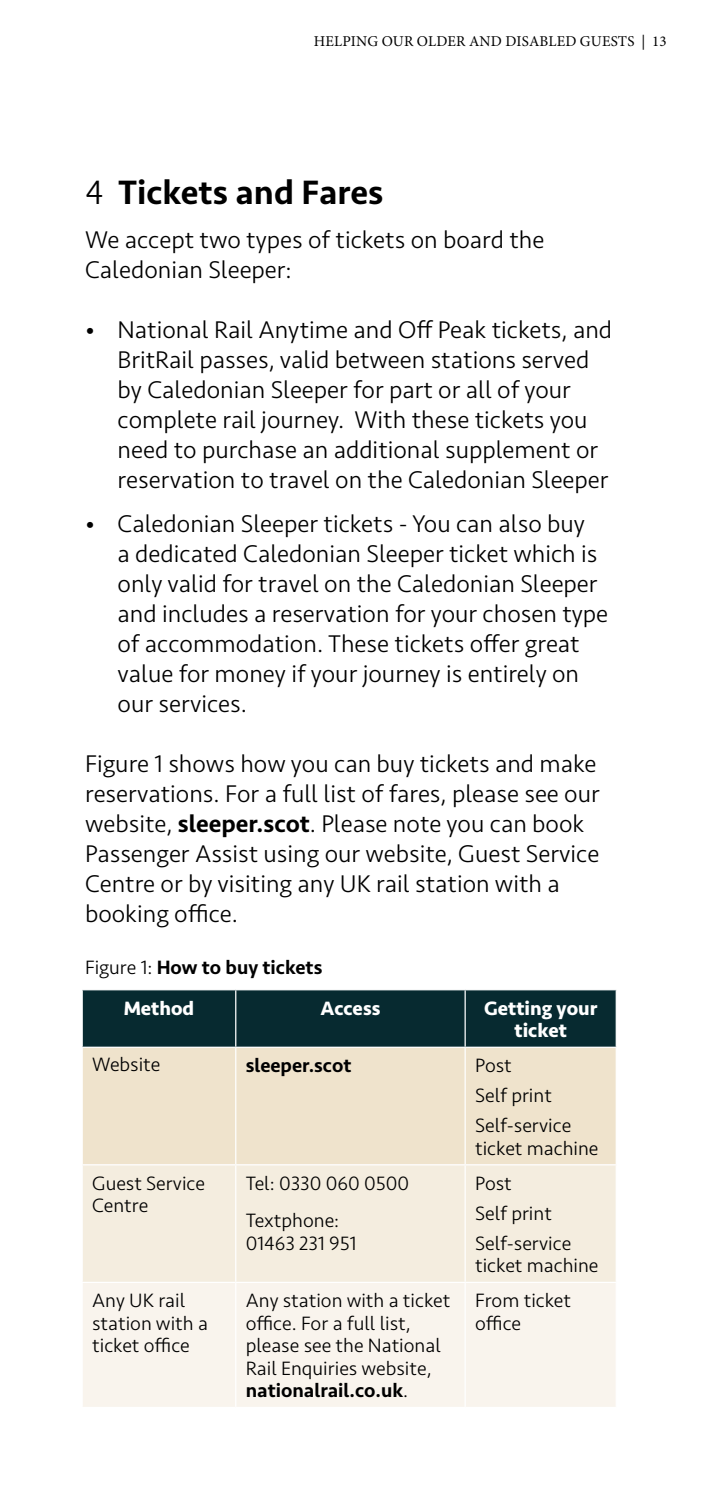
<style>
.page{position:relative;width:702px;height:1489px;background:#fff}
.page>*{position:absolute;margin:0;border:0;box-sizing:border-box;transform-origin:0 0}
.t1{font:500 35px "Seravek";color:#000}
.t2{font:300 25px/30px "Seravek";color:#000}
.t3{font:300 20px/22.5px "Seravek";color:#000}
.t4{font:500 20px "Seravek";color:#000}
.t5{font:700 20px/22.5px "Seravek";color:#fff;text-align:center}
.t6{font:15px "Minion Pro";letter-spacing:.01em;color:#000}
.s1{font-weight:300}
.s2{font-weight:500}
</style>
<div class="page">
<div style="left:83px;top:990px;width:532px;height:56px;background:#072a30"></div>
<div style="left:83px;top:1048px;width:532px;height:116px;background:#efe3cc"></div>
<div style="left:83px;top:1165px;width:532px;height:116px;background:#f4eddf"></div>
<div style="left:83px;top:1283px;width:532px;height:123px;background:#f9f4ed"></div>
<hr style="left:235px;top:990px;width:1px;height:56px;background:#fff">
<hr style="left:464px;top:990px;width:2px;height:56px;background:#fff">
<hr style="left:235px;top:1047px;width:1px;height:117px;background:#fff">
<hr style="left:464px;top:1047px;width:2px;height:117px;background:#fff">
<hr style="left:235px;top:1165px;width:1px;height:116px;background:#fff">
<hr style="left:464px;top:1165px;width:2px;height:116px;background:#fff">
<hr style="left:235px;top:1282px;width:1px;height:124px;background:#fff">
<hr style="left:464px;top:1282px;width:2px;height:124px;background:#fff">
<p class="t6" style="left:314px;top:32px;width:354px">HELPING OUR OLDER AND DISABLED GUESTS | 13</p>
<h1 class="t1" style="left:85px;top:170px;width:300px"><span class="s1">4</span> Tickets and Fares</h1>
<p class="t2" style="left:85px;top:225px;width:461px">We accept two types of tickets on board the<br>Caledonian Sleeper:</p>
<p class="t2" style="left:118px;top:315px;width:496px;text-indent:-32px">• National Rail Anytime and Off Peak tickets, and BritRail passes, valid between stations served by Caledonian Sleeper for part or all of your complete rail journey. With these tickets you need to purchase an additional supplement or reservation to travel on the Caledonian Sleeper</p>
<p class="t2" style="left:118px;top:509px;width:492px;text-indent:-32px">• Caledonian Sleeper tickets - You can also buy<br>a dedicated Caledonian Sleeper ticket which is only valid for travel on the Caledonian Sleeper and includes a reservation for your chosen type of accommodation. These tickets offer great value for money if your journey is entirely on our services.</p>
<p class="t2" style="left:85px;top:749px;width:516px">Figure 1 shows how you can buy tickets and make reservations. For a full list of fares, please see our website, <span class="s2">sleeper.scot</span>. Please note you can book Passenger Assist using our website, Guest Service Centre or by visiting any UK rail station with a booking office.</p>
<p class="t4" style="left:85px;top:954px;width:239px"><span class="s1">Figure 1:</span> How to buy tickets</p>
<p class="t5" style="left:124px;top:996px;width:72px">Method</p>
<p class="t5" style="left:320px;top:996px;width:61px">Access</p>
<p class="t5" style="left:484px;top:996px;width:115px">Getting your ticket</p>
<p class="t3" style="left:92px;top:1053px;width:70px">Website</p>
<p class="t4" style="left:246px;top:1053px;width:107px">sleeper.scot</p>
<p class="t3" style="left:475px;top:1050px;width:98px;line-height:30px">Post<br>Self print<br>Self-service</p>
<p class="t3" style="left:475px;top:1137px;width:125px">ticket machine</p>
<p class="t3" style="left:92px;top:1172px;width:114px">Guest Service<br>Centre</p>
<p class="t3" style="left:246px;top:1164px;width:165px;line-height:37.5px">Tel: 0330 060 0500<br>Textphone:</p>
<p class="t3" style="left:246px;top:1232px;width:112px">01463 231 951</p>
<p class="t3" style="left:475px;top:1168px;width:98px;line-height:30px">Post<br>Self print<br>Self-service</p>
<p class="t3" style="left:475px;top:1254px;width:125px">ticket machine</p>
<p class="t3" style="left:92px;top:1289px;width:117px">Any UK rail station with a ticket office</p>
<p class="t3" style="left:246px;top:1289px;width:206px">Any station with a ticket office. For a full list, please see the National<br>Rail Enquiries website, <span class="s2">nationalrail.co.uk</span>.</p>
<p class="t3" style="left:475px;top:1289px;width:97px">From ticket office</p>
</div>
